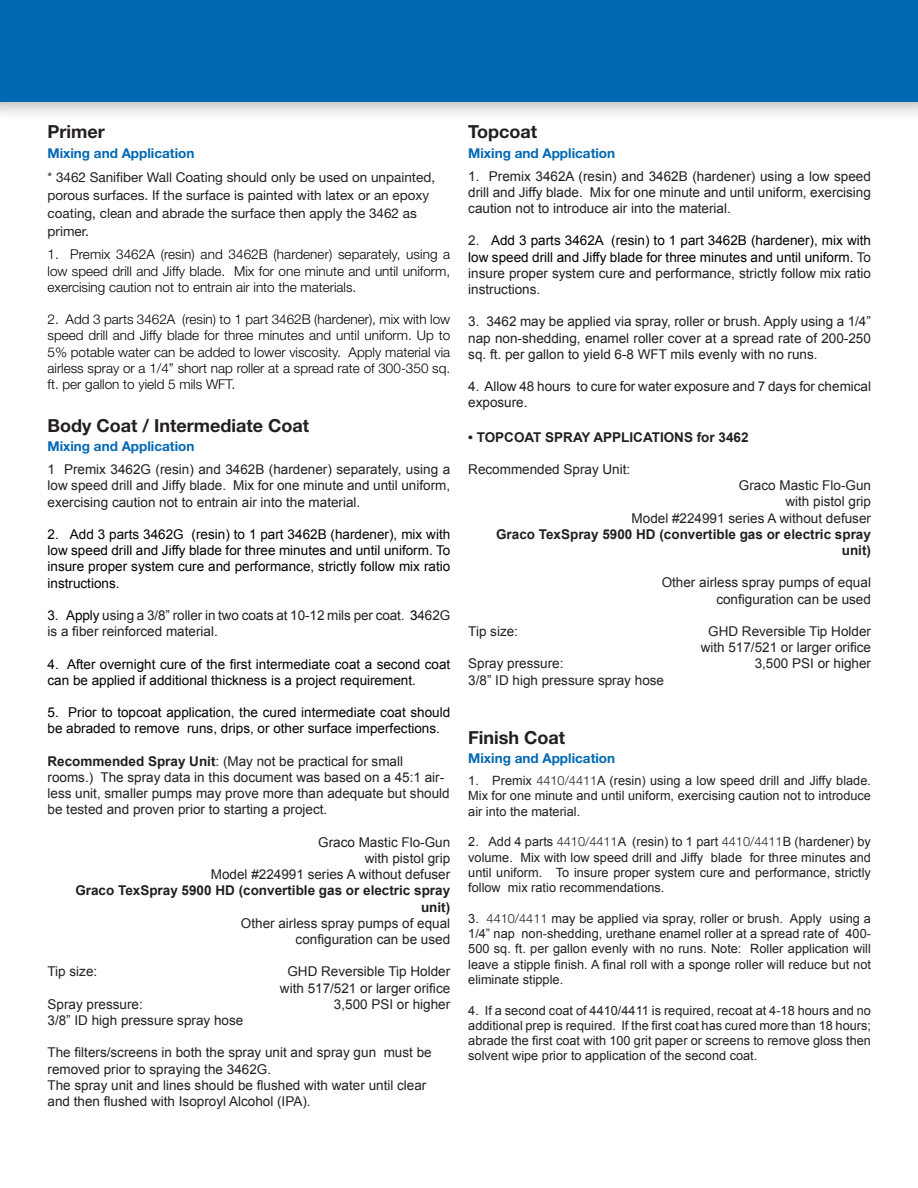
<style>
.page{position:relative;width:918px;height:1188px;background:#fff}
.page>*{position:absolute;margin:0;border:0;box-sizing:border-box;transform-origin:0 0}
.t1{font:700 18px "Helvetica Neue LT Std";color:#231f20}
.Default{font:13.5px/16.2px "Arial";color:#231f20}
.Default-2{font:13.5px/16.2px "Arial";color:#000;text-align:justify}
.Default-3{font:300 13.5px/16.2px "Helvetica Neue LT Std";color:#000;text-align:justify}
.Default-4{font:13.5px/16.2px "Arial";color:#211e1e;text-align:justify}
.t2{font:13.5px/18px "Helvetica Neue LT Std";color:#231f20}
.t3{font:700 13.5px/16.2px "Arial";color:#231f20;text-align:right}
.t4{font:700 13.5px "Helvetica Neue LT Std";color:#0168b3}
.t5{font:12.75px/15.3px "Arial";color:#231f20;text-align:justify}
.s1{color:#000}
.s2{font-weight:700}
.s3{color:#211e1e}
.s4{font-family:"Helvetica Neue LT Std";font-weight:300}
</style>
<div class="page">
<div style="left:0;top:0;width:918px;height:122px;background:#231f20;opacity:.49"></div>
<div style="left:0;top:0;width:918px;height:102px;background:#0168b3"></div>
<p class="t1" style="left:48px;top:121px;width:59px">Primer</p>
<p class="t4" style="left:48px;top:144px;width:148px">Mixing and Application</p>
<p class="t2" style="left:48px;top:168px;width:389px">* 3462 Sanifiber Wall Coating should only be used on unpainted, porous surfaces. If the surface is painted with latex or an epoxy coating, clean and abrade the surface then apply the 3462 as primer.</p>
<p class="Default-3" style="left:48px;top:246px;width:404px">1. Premix 3462A (resin) and 3462B (hardener) separately, using a low speed drill and Jiffy blade. Mix for one minute and until uniform, exercising caution not to entrain air into the materials.</p>
<p class="Default-3" style="left:48px;top:311px;width:404px">2. Add 3 parts 3462A (resin) to 1 part 3462B (hardener), mix with low speed drill and Jiffy blade for three minutes and until uniform. Up to 5% potable water can be added to lower viscosity. Apply material via airless spray or a 1/4” short nap roller at a spread rate of 300-350 sq. ft. per gallon to yield 5 mils WFT.</p>
<p class="t1" style="left:48px;top:414px;width:263px">Body Coat / Intermediate Coat</p>
<p class="t4" style="left:48px;top:438px;width:148px">Mixing and Application</p>
<p class="Default" style="left:48px;top:461px;width:404px;text-align:justify">1 Premix 3462G (resin) and 3462B (hardener) separately, using a low speed drill and Jiffy blade. Mix for one minute and until uniform, exercising caution not to entrain air into the material.</p>
<p class="Default-2" style="left:48px;top:526px;width:404px">2. Add 3 parts 3462G (resin) to 1 part 3462B (hardener), mix with low speed drill and Jiffy blade for three minutes and until uniform. To insure proper system cure and performance, strictly follow mix ratio instructions.</p>
<p class="Default" style="left:48px;top:607px;width:404px"><span class="s1">3. Apply</span> using a 3/8” roller in two coats at 10-12 mils per coat. <span class="s1">3</span>462G is a fiber reinforced material.</p>
<p class="Default-2" style="left:48px;top:656px;width:404px">4. After overnight cure of the first intermediate coat a second coat can be applied if additional thickness is a project requirement.</p>
<p class="Default-2" style="left:48px;top:704px;width:404px">5. Prior to topcoat application, the cured intermediate coat should be abraded to remove runs, drips, or other surface imperfections.</p>
<p class="Default" style="left:48px;top:753px;width:404px"><span class="s2">Recommended Spray Unit</span>: (May not be practical for small rooms.) The spray data in this document was based on a 45:1 air&shy;less unit, smaller pumps may prove more than adequate but should be tested and proven prior to starting a project.</p>
<p class="Default" style="left:318px;top:834px;width:134px">Graco Mastic Flo-Gun</p>
<p class="Default" style="left:365px;top:850px;width:87px">with pistol grip</p>
<p class="Default" style="left:211px;top:866px;width:241px">Model #224991 series A without defuser</p>
<p class="t3" style="left:75px;top:883px;width:376px">Graco TexSpray 5900 HD (convertible gas or electric spray unit)</p>
<p class="Default" style="left:241px;top:915px;width:211px">Other airless spray pumps of equal</p>
<p class="Default" style="left:296px;top:931px;width:156px">configuration can be used</p>
<p class="Default" style="left:48px;top:964px;width:51px">Tip size:</p>
<p class="Default" style="left:287px;top:964px;width:164px">GHD Reversible Tip Holder</p>
<p class="Default" style="left:280px;top:980px;width:172px">with 517/521 or larger orifice</p>
<p class="Default" style="left:48px;top:996px;width:97px">Spray pressure:</p>
<p class="Default" style="left:334px;top:996px;width:118px">3,500 PSI or higher</p>
<p class="Default" style="left:48px;top:1012px;width:197px">3/8” ID high pressure spray hose</p>
<p class="Default" style="left:48px;top:1045px;width:386px">The filters/screens in both the spray unit and spray gun must be removed prior to spraying the 3462G.</p>
<p class="Default" style="left:48px;top:1077px;width:380px">The spray unit and lines should be flushed with water until clear and then flushed with Isoproyl Alcohol (IPA).</p>
<p class="t1" style="left:468px;top:121px;width:70px">Topcoat</p>
<p class="t4" style="left:468px;top:144px;width:148px">Mixing and Application</p>
<p class="Default-4" style="left:468px;top:168px;width:404px">1. Premix 3462A (resin) and 3462B (hardener) using a low speed drill and Jiffy blade. Mix for one minute and until uniform, exercising caution not to introduce air into the material.</p>
<p class="Default-2" style="left:468px;top:233px;width:404px"><span class="s3">2.</span> Add 3 parts 3462A (resin) to 1 part 3462B (hardener), mix with low speed drill and Jiffy blade for three minutes and until uniform. <span class="s3">To insure proper system cure and performance, strictly follow mix ratio instructions.</span></p>
<p class="Default-4" style="left:468px;top:314px;width:404px">3. 3462 may be applied via spray, roller or brush. Apply using a 1/4” nap non-shedding, enamel roller cover at a spread rate of 200-250 sq. ft. per gallon to yield 6-8 WFT mils evenly with no runs.</p>
<p class="Default-4" style="left:468px;top:378px;width:404px">4. Allow 48 hours to cure for water exposure and 7 days for chemical exposure.</p>
<p class="t3" style="left:468px;top:429px;width:282px">• TOPCOAT SPRAY APPLICATIONS for 3462</p>
<p class="Default" style="left:468px;top:461px;width:164px">Recommended Spray Unit:</p>
<p class="Default" style="left:739px;top:477px;width:134px">Graco Mastic Flo-Gun</p>
<p class="Default" style="left:785px;top:494px;width:87px">with pistol grip</p>
<p class="Default" style="left:632px;top:510px;width:241px">Model #224991 series A without defuser</p>
<p class="t3" style="left:496px;top:526px;width:376px">Graco TexSpray 5900 HD (convertible gas or electric spray unit)</p>
<p class="Default" style="left:662px;top:575px;width:211px">Other airless spray pumps of equal</p>
<p class="Default" style="left:716px;top:591px;width:156px">configuration can be used</p>
<p class="Default" style="left:468px;top:623px;width:51px">Tip size:</p>
<p class="Default" style="left:708px;top:623px;width:164px">GHD Reversible Tip Holder</p>
<p class="Default" style="left:701px;top:639px;width:172px">with 517/521 or larger orifice</p>
<p class="Default" style="left:468px;top:656px;width:97px">Spray pressure:</p>
<p class="Default" style="left:755px;top:656px;width:118px">3,500 PSI or higher</p>
<p class="Default" style="left:468px;top:672px;width:197px">3/8” ID high pressure spray hose</p>
<p class="t1" style="left:468px;top:726px;width:98px">Finish Coat</p>
<p class="t4" style="left:468px;top:750px;width:148px">Mixing and Application</p>
<p class="t5" style="left:468px;top:773px;width:404px">1. Premix <span class="s4">4410/4411</span>A (resin) using a low speed drill and Jiffy blade.<br>Mix for one minute and until uniform, exercising caution not to introduce air into the material.</p>
<p class="t5" style="left:468px;top:834px;width:404px">2. Add 4 parts <span class="s4">4410/4411</span>A (resin) to 1 part <span class="s4">4410/4411</span>B (hardener) by volume. Mix with low speed drill and Jiffy blade for three minutes and until uniform. To insure proper system cure and performance, strictly follow mix ratio recommendations.</p>
<p class="t5" style="left:468px;top:911px;width:404px">3. <span class="s4">4410/4411</span> may be applied via spray, roller or brush. Apply using a 1/4” nap non-shedding, urethane enamel roller at a spread rate of 400- 500 sq. ft. per gallon evenly with no runs. Note: Roller application will leave a stipple finish. A final roll with a sponge roller will reduce but not eliminate stipple.</p>
<p class="t5" style="left:468px;top:1003px;width:404px">4. If a second coat of 4410/4411 is required, recoat at 4-18 hours and no additional prep is required. If the first coat has cured more than 18 hours; abrade the first coat with 100 grit paper or screens to remove gloss then solvent wipe prior to application of the second coat.</p>
</div>
